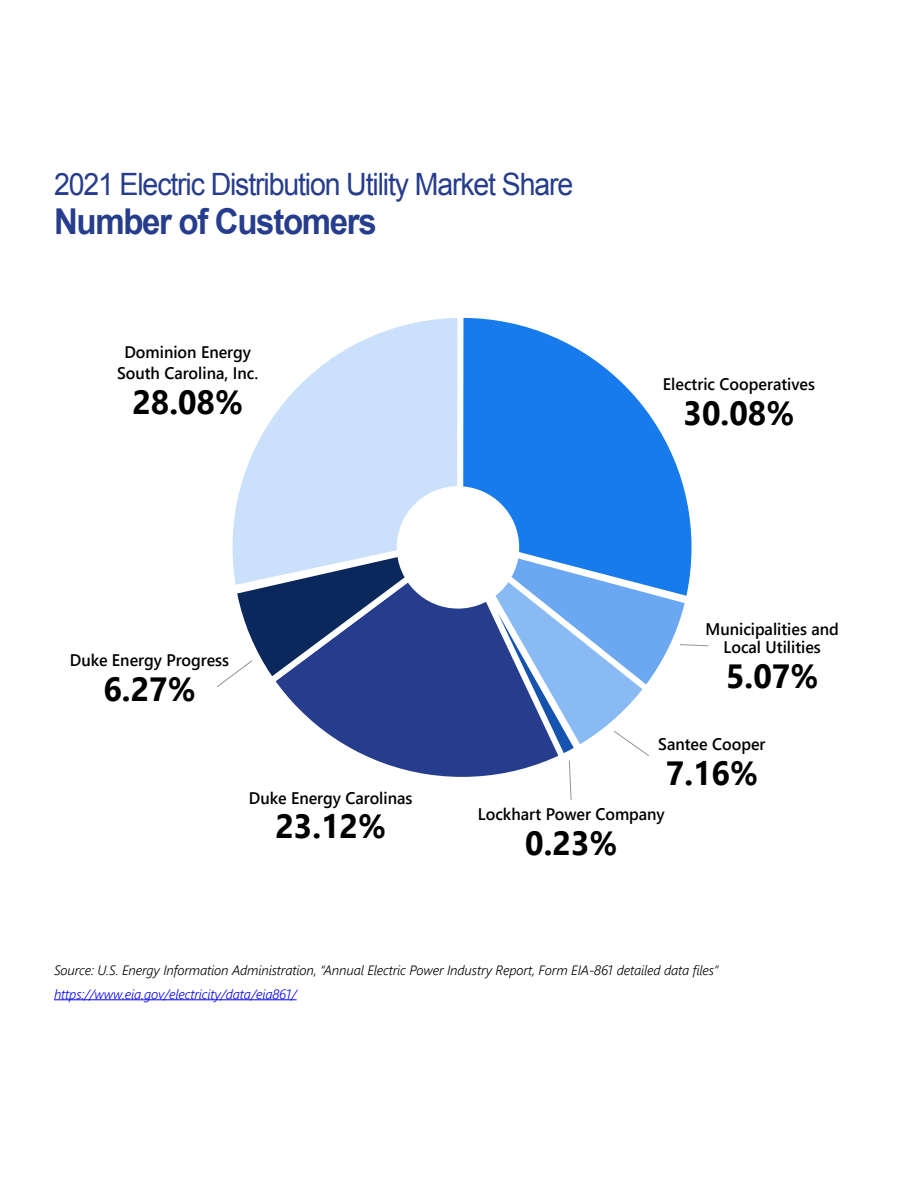
<style>
.page{position:relative;width:918px;height:1188px;background:#fff}
.page>*{position:absolute;margin:0;border:0;box-sizing:border-box;transform-origin:0 0}
.t1{font:700 35.7px "Arial";letter-spacing:-.04em;color:#263d8d;scale:.93 1}
.t2{font:700 33.45px "Segoe UI";color:#000;scale:.96 1}
.t3{font:30.75px "Arial";letter-spacing:-.04em;color:#263d8d;scale:.93 1}
.t4{font:600 16.8px/21px "Segoe UI";color:#000;text-align:center;scale:.96 1}
.t5{font:italic 300 13.5px "Segoe UI";letter-spacing:-.01em;color:#000}
.t6{font:italic 300 13.5px "Segoe UI";letter-spacing:-.01em;color:#00f}
</style>
<div class="page">
<hr style="left:54px;top:999px;width:243px;height:1px;background:#00f">
<svg style="left:467px;top:319px;width:224px;height:208px"></svg>
<svg style="left:347px;top:746px;width:105px;height:30px"></svg>
<svg style="left:452px;top:532px;width:257px;height:268px"></svg>
<svg style="left:234px;top:319px;width:233px;height:212px"></svg>
<svg style="left:228px;top:531px;width:240px;height:215px"></svg>
<div style="left:397px;top:486px;width:122px;height:123px;background:#fff;border-radius:50%"></div>
<h3 class="t3" style="left:54px;top:164px;width:560px">2021 Electric Distribution Utility Market Share</h3>
<h1 class="t1" style="left:54px;top:198px;width:349px">Number of Customers</h1>
<p class="t4" style="left:117px;top:341px;width:149px">Dominion Energy<br>South Carolina, Inc.</p>
<h2 class="t2" style="left:132px;top:375px;width:117px">28.08%</h2>
<p class="t4" style="left:70px;top:649px;width:167px">Duke Energy Progress</p>
<h2 class="t2" style="left:103px;top:662px;width:98px">6.27%</h2>
<p class="t4" style="left:663px;top:373px;width:160px">Electric Cooperatives</p>
<h2 class="t2" style="left:684px;top:386px;width:117px">30.08%</h2>
<p class="t4" style="left:705px;top:620px;width:140px;line-height:18px">Municipalities and<br>Local Utilities</p>
<h2 class="t2" style="left:726px;top:649px;width:98px">5.07%</h2>
<p class="t4" style="left:658px;top:734px;width:113px">Santee Cooper</p>
<h2 class="t2" style="left:666px;top:747px;width:98px">7.16%</h2>
<p class="t4" style="left:249px;top:787px;width:172px">Duke Energy Carolinas</p>
<h2 class="t2" style="left:275px;top:800px;width:117px">23.12%</h2>
<p class="t4" style="left:478px;top:803px;width:196px">Lockhart Power Company</p>
<h2 class="t2" style="left:525px;top:816px;width:98px">0.23%</h2>
<p class="t5" style="left:54px;top:960px;width:666px">Source: U.S. Energy Information Administration, “Annual Electric Power Industry Report, Form EIA-861 detailed data files”</p>
<p class="t6" style="left:54px;top:984px;width:244px">https://www.eia.gov/electricity/data/eia861/</p>
</div>
